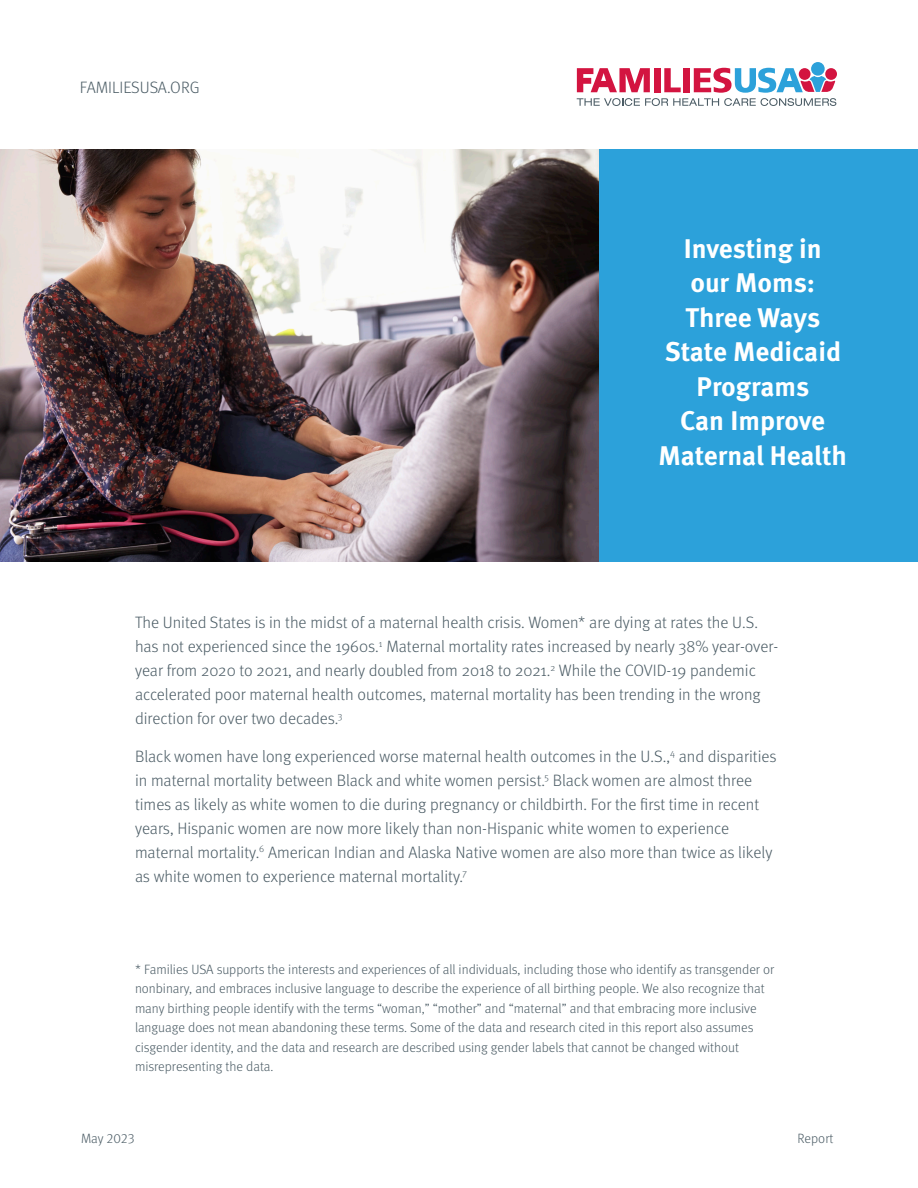
<style>
.page{position:relative;width:918px;height:1188px;background:#fff}
.page>*{position:absolute;margin:0;border:0;box-sizing:border-box;transform-origin:0 0}
.TITLE_STYLE_1_LEFT_A{font:700 27px/34.5px "Meta OT";color:#fff;text-align:center}
.t1{font:300 16.5px/24px "Meta OT";color:#4b5c65}
.ENDNOTES{font:300 13.5px/19.5px "Meta OT";color:#4b5c65}
.FOOTER_-_MONTH_and_Y{font:300 13.5px "Meta OT";color:#4b5c65}
.FOOTER_-_PUB_TYPE{font:300 13.5px "Meta OT";color:#4b5c65}
</style>
<div class="page">
<div style="left:811px;top:62px;width:14px;height:14px;background:#2ca1da;border-radius:50%"></div>
<svg style="left:577px;top:68px;width:259px;height:38px"></svg>
<div style="left:598px;top:149px;width:320px;height:413px;background:#2ca1da"></div>
<img style="left:0;top:149px;width:598px;height:413px">
<p class="t1" style="left:80px;top:75px;width:122px">FAMILIESUSA.ORG</p>
<p class="TITLE_STYLE_1_LEFT_A" style="left:658px;top:232px;width:190px">Investing in<br>our Moms:<br>Three Ways<br>State Medicaid<br>Programs<br>Can Improve<br>Maternal Health</p>
<p class="t1" style="left:135px;top:611px;width:645px">The United States is in the midst of a maternal health crisis. Women* are dying at rates the U.S. has not experienced since the 1960s.<sup>1</sup> Maternal mortality rates increased by nearly 38% year-over&shy;year from 2020 to 2021, and nearly doubled from 2018 to 2021.<sup>2</sup> While the COVID-19 pandemic accelerated poor maternal health outcomes, maternal mortality has been trending in the wrong direction for over two decades.<sup>3</sup></p>
<p class="t1" style="left:135px;top:744px;width:643px">Black women have long experienced worse maternal health outcomes in the U.S.,<sup>4</sup> and disparities in maternal mortality between Black and white women persist.<sup>5</sup> Black women are almost three times as likely as white women to die during pregnancy or childbirth. For the first time in recent years, Hispanic women are now more likely than non-Hispanic white women to experience maternal mortality.<sup>6</sup> American Indian and Alaska Native women are also more than twice as likely as white women to experience maternal mortality.<sup>7</sup></p>
<p class="ENDNOTES" style="left:135px;top:959px;width:641px">* Families USA supports the interests and experiences of all individuals, including those who identify as transgender or nonbinary, and embraces inclusive language to describe the experience of all birthing people. We also recognize that many birthing people identify with the terms “woman,” “mother” and “maternal” and that embracing more inclusive language does not mean abandoning these terms. Some of the data and research cited in this report also assumes cisgender identity, and the data and research are described using gender labels that cannot be changed without misrepresenting the data.</p>
<p class="FOOTER_-_MONTH_and_Y" style="left:81px;top:1131px;width:55px">May 2023</p>
<p class="FOOTER_-_PUB_TYPE" style="left:797px;top:1131px;width:38px">Report</p>
</div>
